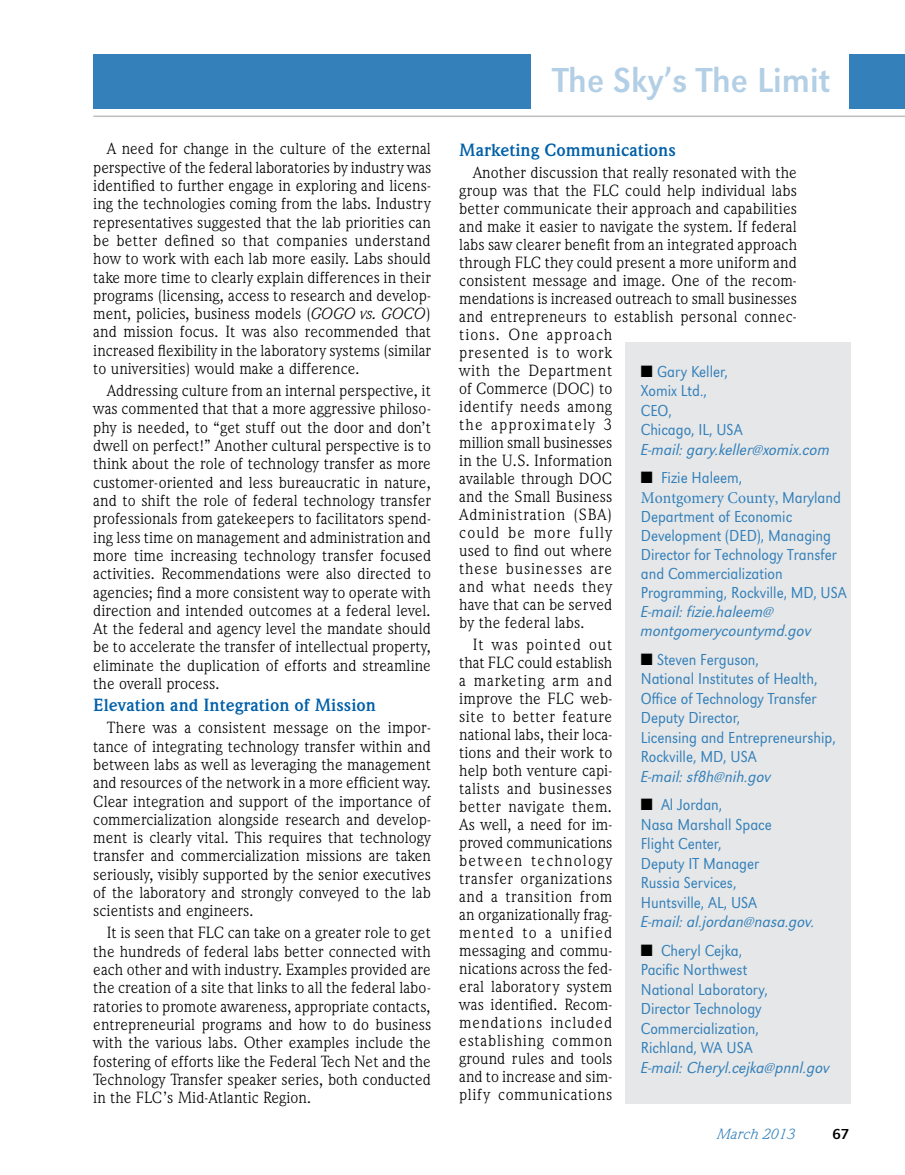
<style>
.page{position:relative;width:905px;height:1175px;background:#fff}
.page>*{position:absolute;margin:0;border:0;box-sizing:border-box;transform-origin:0 0}
.t1{font:36px "URW Grotesk T Regu Narr";color:#b3cfe5}
.t2{font:700 18px "Weidemann IT Cby BT";color:#0060a9}
.t3{font:16.5px/18px "Weidemann IT Cby BT";letter-spacing:.005em;color:#000;text-align:justify}
.t4{font:16.5px/19.5px "URW Grotesk T Ligh Narr";color:#3380ba;scale:.95 1}
.t5{font:16.5px/19px "URW Grotesk T Ligh Narr Obli";color:#3380ba}
.t6{font:16.5px "Minion Pro";color:#3380ba;scale:.95 1}
.t7{font:italic 15px "Weidemann IT Cby BT";color:#3380ba;scale:1.08 1}
.t8{font:15px "URW Grotesk T";color:#000;scale:1.08 1}
.s1{font-style:italic}
.s2{color:#000}
.s3{font-family:"URW Grotesk T Ligh Narr"}
</style>
<div class="page">
<hr style="left:93px;top:116px;width:811px;height:1px;background:#bcbec0">
<div style="left:849px;top:54px;width:55px;height:54px;background:#3380ba"></div>
<div style="left:93px;top:54px;width:438px;height:54px;background:#3380ba"></div>
<div style="left:626px;top:342px;width:224px;height:761px;background:#e6e7e8"></div>
<p class="t3" style="left:93px;top:139px;width:339px;text-indent:13px">A need for change in the culture of the external perspective of the federal laboratories by industry was identified to further engage in exploring and licens&shy;ing the technologies coming from the labs. Industry representatives suggested that the lab priorities can be better defined so that companies understand how to work with each lab more easily. Labs should take more time to clearly explain differences in their programs (licensing, access to research and develop&shy;ment, policies, business models (<span class="s1">GOGO vs. GOCO</span>) and mission focus. It was also recommended that increased flexibility in the laboratory systems (similar to universities) would make a difference.</p>
<p class="t3" style="left:93px;top:381px;width:339px;text-indent:13px">Addressing culture from an internal perspective, it was commented that that a more aggressive philoso&shy;phy is needed, to “get stuff out the door and don’t dwell on perfect!” Another cultural perspective is to think about the role of technology transfer as more customer-oriented and less bureaucratic in nature, and to shift the role of federal technology transfer professionals from gatekeepers to facilitators spend&shy;ing less time on management and administration and more time increasing technology transfer focused activities. Recommendations were also directed to agencies; find a more consistent way to operate with direction and intended outcomes at a federal level.<br>At the federal and agency level the mandate should be to accelerate the transfer of intellectual property, eliminate the duplication of efforts and streamline the overall process.</p>
<p class="t2" style="left:93px;top:694px;width:284px">Elevation and Integration of Mission</p>
<p class="t3" style="left:93px;top:718px;width:339px;text-indent:14px">There was a consistent message on the impor&shy;tance of integrating technology transfer within and between labs as well as leveraging the management and resources of the network in a more efficient way.<br>Clear integration and support of the importance of commercialization alongside research and develop&shy;ment is clearly vital. This requires that technology transfer and commercialization missions are taken seriously, visibly supported by the senior executives of the laboratory and strongly conveyed to the lab scientists and engineers.</p>
<p class="t3" style="left:93px;top:923px;width:339px;text-indent:13px">It is seen that FLC can take on a greater role to get the hundreds of federal labs better connected with each other and with industry. Examples provided are the creation of a site that links to all the federal labo&shy;ratories to promote awareness, appropriate contacts, entrepreneurial programs and how to do business with the various labs. Other examples include the fostering of efforts like the Federal Tech Net and the Technology Transfer speaker series, both conducted in the FLC’s Mid-Atlantic Region.</p>
<h1 class="t1" style="left:552px;top:60px;width:279px">The Sky’s The Limit</h1>
<p class="t2" style="left:459px;top:139px;width:218px">Marketing Communications</p>
<p class="t3" style="left:459px;top:163px;width:339px;text-align:left;text-indent:13px">Another discussion that really resonated with the group was that the FLC could help individual labs better communicate their approach and capabilities and make it easier to navigate the system. If federal labs saw clearer benefit from an integrated approach through FLC they could present a more uniform and consistent message and image. One of the recom&shy;mendations is increased outreach to small businesses and entrepreneurs to establish personal connec&shy;tions. One approach<br>presented is to work<br>with the Department<br>of Commerce (DOC) to<br>identify needs among<br>the approximately 3<br>million small businesses<br>in the U.S. Information<br>available through DOC<br>and the Small Business<br>Administration (SBA)<br>could be more fully<br>used to find out where<br>these businesses are<br>and what needs they<br>have that can be served<br>by the federal labs.</p>
<p class="t3" style="left:459px;top:635px;width:155px;text-indent:13px">It was pointed out that FLC could establish a marketing arm and improve the FLC web&shy;site to better feature national labs, their loca&shy;tions and their work to help both venture capi&shy;talists and businesses better navigate them.<br>As well, a need for im&shy;proved communications between technology transfer organizations and a transition from an organizationally frag&shy;mented to a unified messaging and commu&shy;nications across the fed&shy;eral laboratory system was identified. Recom&shy;mendations included establishing common ground rules and tools and to increase and sim&shy;plify communications</p>
<p class="t4" style="left:640px;top:361px;width:109px"><span class="s2">■</span> Gary Keller,<br>Xomix Ltd.,<br>CEO,<br>Chicago, IL, USA</p>
<p class="t5" style="left:640px;top:439px;width:191px">E-mail: gary.keller@xomix.com</p>
<p class="t4" style="left:640px;top:468px;width:108px"><span class="s2">■</span> Fizie Haleem,</p>
<p class="t6" style="left:640px;top:486px;width:212px">Montgomery County, <span class="s3">Maryland</span></p>
<p class="t4" style="left:640px;top:506px;width:218px;line-height:19px">Department of Economic<br>Development (DED), Managing<br>Director for Technology Transfer and Commercialization<br>Programming, Rockville, MD, USA</p>
<p class="t5" style="left:640px;top:602px;width:172px">E-mail: fizie.haleem@ montgomerycountymd.gov</p>
<p class="t4" style="left:640px;top:649px;width:207px"><span class="s2">■</span> Steven Ferguson,<br>National Institutes of Health,<br>Office of Technology Transfer<br>Deputy Director,<br>Licensing and Entrepreneurship,<br>Rockville, MD, USA</p>
<p class="t5" style="left:640px;top:766px;width:132px">E-mail: sf8h@nih.gov</p>
<p class="t4" style="left:640px;top:794px;width:139px"><span class="s2">■</span> Al Jordan,<br>Nasa Marshall Space<br>Flight Center,<br>Deputy IT Manager<br>Russia Services,<br>Huntsville, AL, USA</p>
<p class="t5" style="left:640px;top:912px;width:176px">E-mail: al.jordan@nasa.gov.</p>
<p class="t4" style="left:641px;top:940px;width:135px"><span class="s2">■</span> Cheryl Cejka,<br>Pacific Northwest<br>National Laboratory,<br>Director Technology<br>Commercialization,<br>Richland, WA USA</p>
<p class="t5" style="left:641px;top:1057px;width:190px">E-mail: Cheryl.cejka@pnnl.gov</p>
<p class="t7" style="left:717px;top:1125px;width:74px">March 2013</p>
<p class="t8" style="left:832px;top:1125px;width:18px">67</p>
</div>
